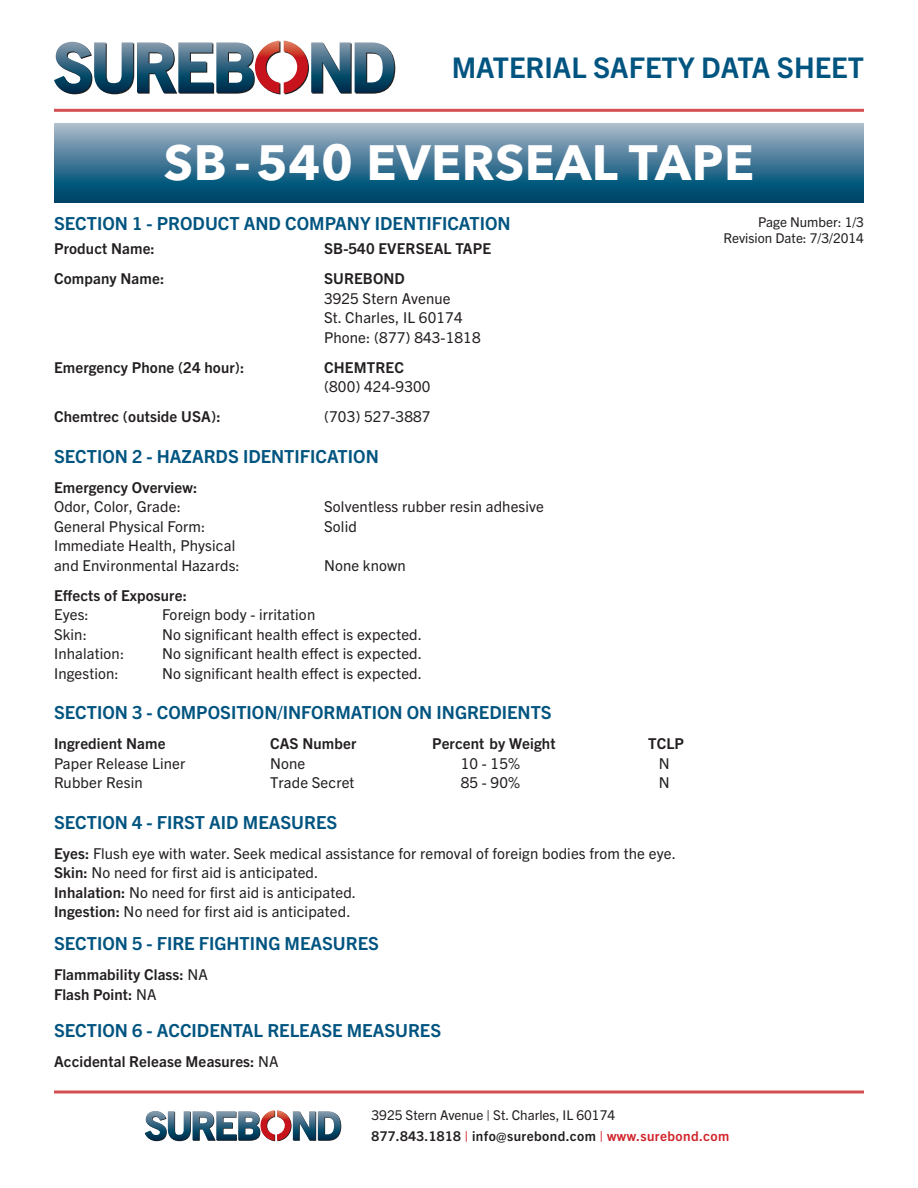
<style>
.page{position:relative;width:918px;height:1188px;background:#fff}
.page>*{position:absolute;margin:0;border:0;box-sizing:border-box;transform-origin:0 0}
.t1{font:700 49.5px "Avenir Next";letter-spacing:.01em;color:#fff}
.t2{font:700 28.5px "Trade Gothic Next LT Pro";color:#005480}
.t3{font:700 18px "Trade Gothic Next LT Pro";color:#005480}
.t4{font:15px/19.5px "Trade Gothic Next LT Pro";letter-spacing:.01em;color:#231f20}
.t5{font:700 15px/19.5px "Trade Gothic Next LT Pro";letter-spacing:.01em;color:#231f20}
.t6{font:13.5px/21px "Trade Gothic Next LT Pro";color:#231f20}
.s1{font-weight:700}
.s2{font-weight:400}
.s3{font-weight:700;color:#d1232a}
</style>
<div class="page">
<svg style="left:54px;top:41px;width:341px;height:53px"></svg>
<svg style="left:54px;top:123px;width:810px;height:79px;background:#467a97"></svg>
<hr style="left:54px;top:109px;width:810px;height:3px;background:#d34f53">
<svg style="left:54px;top:1090px;width:810px;height:4px;background:#dd7a7d"></svg>
<svg style="left:145px;top:1110px;width:196px;height:31px"></svg>
<h2 class="t2" style="left:452px;top:48px;width:414px">MATERIAL SAFETY DATA SHEET</h2>
<h1 class="t1" style="left:164px;top:120px;width:592px">SB -540 EVERSEAL TAPE</h1>
<p class="t3" style="left:54px;top:211px;width:458px">SECTION 1 - PRODUCT AND COMPANY IDENTIFICATION</p>
<p class="t5" style="left:54px;top:238px;width:102px">Product Name:</p>
<p class="t5" style="left:324px;top:238px;width:169px">SB-540 EVERSEAL TAPE</p>
<p class="t5" style="left:54px;top:268px;width:112px">Company Name:</p>
<p class="t5" style="left:324px;top:268px;width:82px">SUREBOND</p>
<p class="t4" style="left:324px;top:287px;width:158px">3925 Stern Avenue<br>St. Charles, IL 60174<br>Phone: (877) 843-1818</p>
<p class="t5" style="left:54px;top:356px;width:192px">Emergency Phone (24 hour):</p>
<p class="t5" style="left:324px;top:356px;width:81px">CHEMTREC</p>
<p class="t4" style="left:324px;top:376px;width:108px">(800) 424-9300</p>
<p class="t5" style="left:54px;top:406px;width:168px">Chemtrec (outside USA):</p>
<p class="t4" style="left:324px;top:406px;width:108px">(703) 527-3887</p>
<p class="t3" style="left:54px;top:443px;width:326px">SECTION 2 - HAZARDS IDENTIFICATION</p>
<p class="t5" style="left:54px;top:476px;width:145px">Emergency Overview:</p>
<p class="t4" style="left:54px;top:496px;width:128px">Odor, Color, Grade:</p>
<p class="t4" style="left:324px;top:496px;width:222px">Solventless rubber resin adhesive</p>
<p class="t4" style="left:54px;top:515px;width:153px">General Physical Form:</p>
<p class="t4" style="left:324px;top:515px;width:34px">Solid</p>
<p class="t4" style="left:54px;top:535px;width:187px">Immediate Health, Physical and Environmental Hazards:</p>
<p class="t4" style="left:324px;top:554px;width:83px">None known</p>
<p class="t5" style="left:54px;top:584px;width:134px">Effects of Exposure:</p>
<p class="t4" style="left:54px;top:604px;width:36px">Eyes:</p>
<p class="t4" style="left:162px;top:604px;width:155px">Foreign body - irritation</p>
<p class="t4" style="left:54px;top:623px;width:34px">Skin:</p>
<p class="t4" style="left:162px;top:623px;width:262px">No significant health effect is expected.</p>
<p class="t4" style="left:54px;top:643px;width:72px">Inhalation:</p>
<p class="t4" style="left:162px;top:643px;width:262px">No significant health effect is expected.</p>
<p class="t4" style="left:54px;top:662px;width:66px">Ingestion:</p>
<p class="t4" style="left:162px;top:662px;width:262px">No significant health effect is expected.</p>
<p class="t3" style="left:54px;top:700px;width:499px">SECTION 3 - COMPOSITION/INFORMATION ON INGREDIENTS</p>
<p class="t5" style="left:54px;top:733px;width:113px">Ingredient Name</p>
<p class="t5" style="left:270px;top:733px;width:88px">CAS Number</p>
<p class="t5" style="left:432px;top:733px;width:125px">Percent by Weight</p>
<p class="t5" style="left:648px;top:733px;width:38px">TCLP</p>
<p class="t4" style="left:54px;top:752px;width:133px">Paper Release Liner</p>
<p class="t4" style="left:270px;top:752px;width:37px">None</p>
<p class="t4" style="left:461px;top:752px;width:61px">10 - 15%</p>
<p class="t4" style="left:659px;top:752px;width:12px">N</p>
<p class="t4" style="left:54px;top:772px;width:90px">Rubber Resin</p>
<p class="t4" style="left:270px;top:772px;width:86px">Trade Secret</p>
<p class="t4" style="left:461px;top:772px;width:61px">85 - 90%</p>
<p class="t4" style="left:659px;top:772px;width:12px">N</p>
<p class="t3" style="left:54px;top:809px;width:285px">SECTION 4 - FIRST AID MEASURES</p>
<p class="t4" style="left:54px;top:842px;width:623px"><span class="s1">Eyes:</span> Flush eye with water. Seek medical assistance for removal of foreign bodies from the eye.<br><span class="s1">Skin:</span> No need for first aid is anticipated.<br><span class="s1">Inhalation:</span> No need for first aid is anticipated.<br><span class="s1">Ingestion:</span> No need for first aid is anticipated.</p>
<p class="t3" style="left:54px;top:931px;width:327px">SECTION 5 - FIRE FIGHTING MEASURES</p>
<p class="t5" style="left:54px;top:964px;width:156px">Flammability Class: <span class="s2">NA<br></span>Flash Point: <span class="s2">NA</span></p>
<p class="t3" style="left:54px;top:1018px;width:389px">SECTION 6 - ACCIDENTAL RELEASE MEASURES</p>
<p class="t5" style="left:54px;top:1051px;width:226px">Accidental Release Measures: <span class="s2">NA</span></p>
<p class="t6" style="left:723px;top:213px;width:142px;line-height:16.2px;text-align:right">Page Number: 1/3<br>Revision Date: 7/3/2014</p>
<p class="t6" style="left:372px;top:1103px;width:359px">3925 Stern Avenue | St. Charles, IL 60174<br><span class="s1">877.843.1818</span> <span class="s3">|</span> <span class="s1">info@surebond.com</span> <span class="s3">| www.surebond.com</span></p>
</div>
